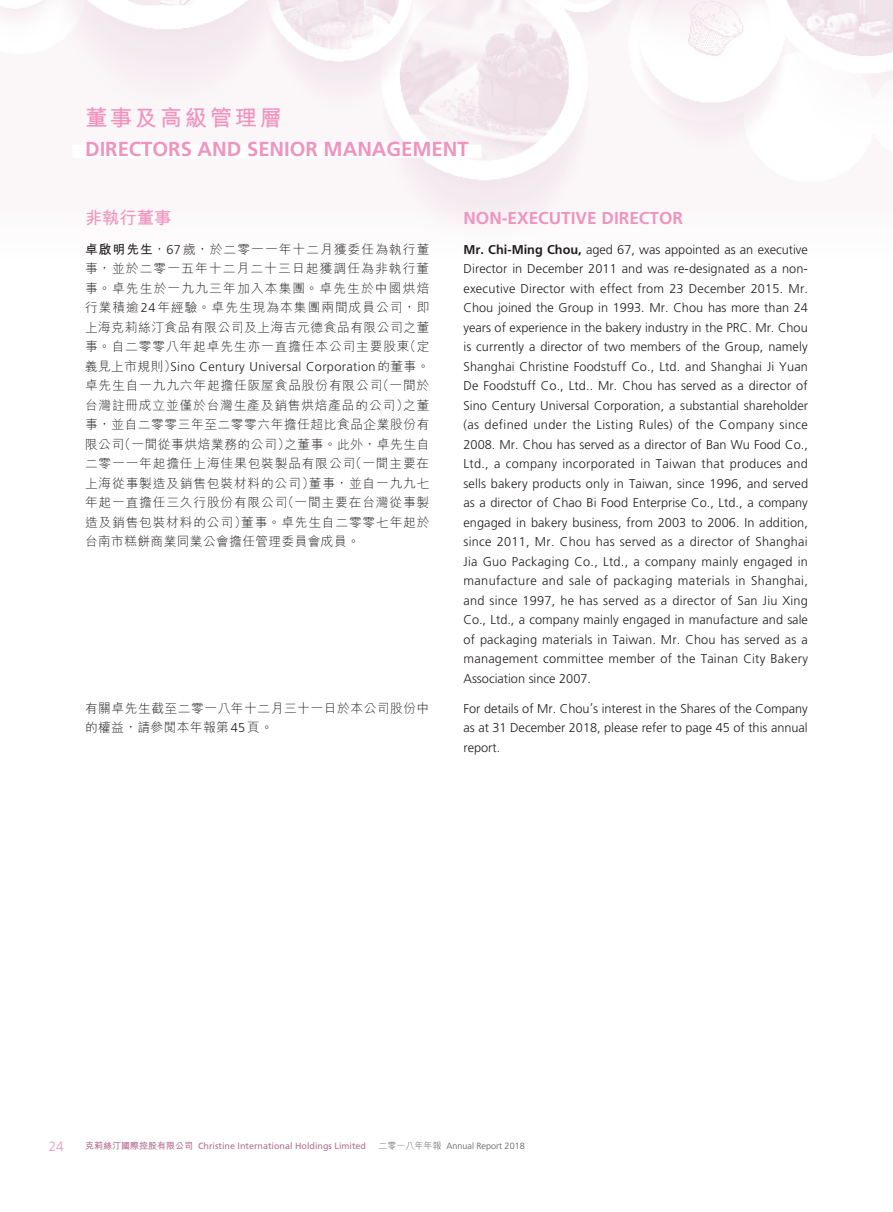
<style>
.page{position:relative;width:893px;height:1212px;background:#fff}
.page>*{position:absolute;margin:0;border:0;box-sizing:border-box;transform-origin:0 0}
.t1{font:700 22.5px "M Hei HK";letter-spacing:.11em;color:#f094bf}
.t2{font:700 20.25px "Frutiger LT Std";color:#f094bf}
._3__標題{font:700 17.25px "Frutiger LT Std";color:#f094bf}
._3__標題-2{font:700 17.25px "M Hei HK";color:#f094bf}
.t3{font:300 13.5px "Frutiger LT Std";color:#f094bf}
._1__內文{font:300 12.75px/19.5px "Frutiger LT Std";color:#231f20;text-align:justify}
._6__內文-C{font:300 12.75px/19.5px "M Hei HK";letter-spacing:.04em;color:#231f20;text-align:justify}
.t4{font:9px "Frutiger LT Std";color:#b36e90}
.t5{font:300 9px "Frutiger LT Std";color:#57585a}
.s1{font-weight:700}
.s2{font-family:"Frutiger LT Std"}
.s3{font-family:"M Hei HK";font-weight:700}
.s4{font-family:"M Hei HK"}
</style>
<div class="page">
<img style="left:0;top:0;width:893px;height:224px">
<div style="left:72px;top:144px;width:409px;height:6px;background:#fff"></div>
<div style="left:72px;top:150px;width:409px;height:8px;background:#fff"></div>
<h1 class="t1" style="left:85px;top:102px;width:199px">董事及高級管理層</h1>
<h2 class="t2" style="left:85px;top:137px;width:385px">DIRECTORS AND SENIOR MANAGEMENT</h2>
<p class="_3__標題-2" style="left:85px;top:205px;width:88px">非執行董事</p>
<p class="_6__內文-C" style="left:85px;top:239px;width:346px"><span class="s1">卓啟明先生</span>，<span class="s2">67</span>歲，於二零一一年十二月獲委任為執行董事，並於二零一五年十二月二十三日起獲調任為非執行董事。卓先生於一九九三年加入本集團。卓先生於中國烘焙行業積逾<span class="s2">24</span>年經驗。卓先生現為本集團兩間成員公司，即上海克莉絲汀食品有限公司及上海吉元德食品有限公司之董事。自二零零八年起卓先生亦一直擔任本公司主要股東（定義見上市規則）<span class="s2">Sino Century Universal Corporation</span>的董事。卓先生自一九九六年起擔任阪屋食品股份有限公司（一間於台灣註冊成立並僅於台灣生產及銷售烘焙產品的公司）之董事，並自二零零三年至二零零六年擔任超比食品企業股份有限公司（一間從事烘焙業務的公司）之董事。此外，卓先生自二零一一年起擔任上海佳果包裝製品有限公司（一間主要在上海從事製造及銷售包裝材料的公司）董事，並自一九九七年起一直擔任三久行股份有限公司（一間主要在台灣從事製造及銷售包裝材料的公司）董事。卓先生自二零零七年起於台南市糕餅商業同業公會擔任管理委員會成員。</p>
<p class="_6__內文-C" style="left:85px;top:698px;width:346px">有關卓先生截至二零一八年十二月三十一日於本公司股份中的權益，請參閱本年報第<span class="s2">45</span>頁。</p>
<p class="_3__標題" style="left:463px;top:208px;width:221px">NON-EXECUTIVE DIRECTOR</p>
<p class="_1__內文" style="left:463px;top:240px;width:346px"><span class="s1">Mr. Chi-Ming Chou,</span> aged 67, was appointed as an executive Director in December 2011 and was re-designated as a non&shy;executive Director with effect from 23 December 2015. Mr.<br>Chou joined the Group in 1993. Mr. Chou has more than 24 years of experience in the bakery industry in the PRC. Mr. Chou is currently a director of two members of the Group, namely Shanghai Christine Foodstuff Co., Ltd. and Shanghai Ji Yuan De Foodstuff Co., Ltd.. Mr. Chou has served as a director of Sino Century Universal Corporation, a substantial shareholder (as defined under the Listing Rules) of the Company since 2008. Mr. Chou has served as a director of Ban Wu Food Co., Ltd., a company incorporated in Taiwan that produces and sells bakery products only in Taiwan, since 1996, and served as a director of Chao Bi Food Enterprise Co., Ltd., a company engaged in bakery business, from 2003 to 2006. In addition, since 2011, Mr. Chou has served as a director of Shanghai Jia Guo Packaging Co., Ltd., a company mainly engaged in manufacture and sale of packaging materials in Shanghai, and since 1997, he has served as a director of San Jiu Xing Co., Ltd., a company mainly engaged in manufacture and sale of packaging materials in Taiwan. Mr. Chou has served as a management committee member of the Tainan City Bakery Association since 2007.</p>
<p class="_1__內文" style="left:463px;top:699px;width:346px">For details of Mr. Chou’s interest in the Shares of the Company as at 31 December 2018, please refer to page 45 of this annual report.</p>
<p class="t3" style="left:49px;top:1138px;width:17px">24</p>
<p class="t4" style="left:85px;top:1140px;width:283px"><span class="s3">克莉絲汀國際控股有限公司</span> Christine International Holdings Limited</p>
<p class="t5" style="left:379px;top:1141px;width:148px"><span class="s4">二零一八年年報</span> Annual Report 2018</p>
</div>
